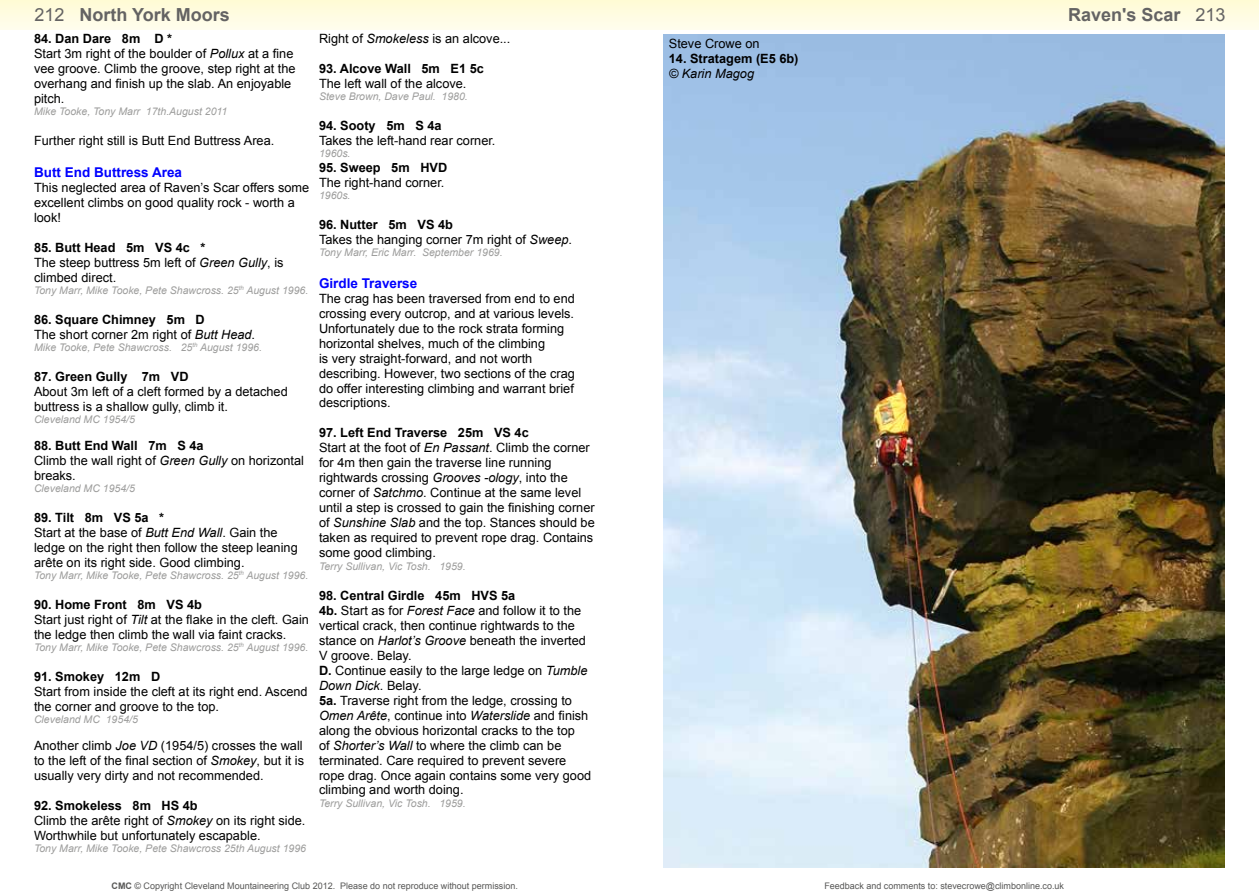
<style>
.page{position:relative;width:1259px;height:893px;background:#fff}
.page>*{position:absolute;margin:0;border:0;box-sizing:border-box;transform-origin:0 0}
.t1{font:700 18px "Arial";color:#646363}
.t2{font:700 13.5px "Arial";color:#00f}
.t3{font:12.75px/15px "Arial";color:#000}
.t4{font:700 12.75px "Arial";color:#000}
.t5{font:italic 12.75px "Arial";color:#000}
.t6{font:italic 10.5px "Arial";color:#9d9d9c}
.t7{font:9px "Arial";color:#575756}
.s1{font-weight:400}
.s2{font-weight:700}
.s3{font-style:italic}
</style>
<div class="page">
<div style="left:630px;top:0;width:629px;height:29px;background:#fffce1"></div>
<div style="left:0;top:0;width:630px;height:29px;background:#fffce1"></div>
<img style="left:663px;top:34px;width:562px;height:833px">
<h1 class="t1" style="left:35px;top:2px;width:197px"><span class="s1">212</span> North York Moors</h1>
<h1 class="t1" style="left:1068px;top:2px;width:159px">Raven's Scar <span class="s1">213</span></h1>
<p class="t3" style="left:34px;top:31px;width:263px"><span class="s2">84. Dan Dare 8m D *<br></span>Start 3m right of the boulder of <span class="s3">Pollux</span> at a fine vee groove. Climb the groove, step right at the overhang and finish up the slab. An enjoyable pitch.</p>
<p class="t6" style="left:34px;top:105px;width:195px">Mike Tooke, Tony Marr 17th.August 2011</p>
<p class="t3" style="left:34px;top:133px;width:242px">Further right still is Butt End Buttress Area.</p>
<p class="t2" style="left:34px;top:163px;width:150px">Butt End Buttress Area</p>
<p class="t3" style="left:34px;top:180px;width:277px">This neglected area of Raven’s Scar offers some excellent climbs on good quality rock - worth a look!</p>
<p class="t3" style="left:34px;top:240px;width:251px"><span class="s2">85. Butt Head 5m VS 4c *<br></span>The steep buttress 5m left of <span class="s3">Green Gully</span>, is climbed direct.</p>
<p class="t6" style="left:34px;top:283px;width:276px">Tony Marr, Mike Tooke, Pete Shawcross. 25<sup>th</sup> August 1996.</p>
<p class="t3" style="left:34px;top:312px;width:223px"><span class="s2">86. Square Chimney 5m D<br></span>The short corner 2m right of <span class="s3">Butt Head</span>.</p>
<p class="t6" style="left:34px;top:340px;width:229px">Mike Tooke, Pete Shawcross. 25<sup>th</sup> August 1996.</p>
<p class="t4" style="left:34px;top:368px;width:156px">87. Green Gully 7m VD</p>
<p class="t3" style="left:34px;top:384px;width:255px">About 3m left of a cleft formed by a detached buttress is a shallow gully, climb it.</p>
<p class="t6" style="left:34px;top:412px;width:102px">Cleveland MC 1954/5</p>
<p class="t3" style="left:34px;top:438px;width:271px"><span class="s2">88. Butt End Wall 7m S 4a<br></span>Climb the wall right of <span class="s3">Green Gully</span> on horizontal breaks.</p>
<p class="t6" style="left:34px;top:481px;width:102px">Cleveland MC 1954/5</p>
<p class="t3" style="left:34px;top:510px;width:265px"><span class="s2">89. Tilt 8m VS 5a *<br></span>Start at the base of <span class="s3">Butt End Wall</span>. Gain the ledge on the right then follow the steep leaning arête on its right side. Good climbing.</p>
<p class="t6" style="left:34px;top:568px;width:276px">Tony Marr, Mike Tooke, Pete Shawcross. 25<sup>th</sup> August 1996.</p>
<p class="t3" style="left:34px;top:597px;width:276px"><span class="s2">90. Home Front 8m VS 4b<br></span>Start just right of <span class="s3">Tilt</span> at the flake in the cleft. Gain the ledge then climb the wall via faint cracks.</p>
<p class="t6" style="left:34px;top:640px;width:276px">Tony Marr, Mike Tooke, Pete Shawcross. 25<sup>th</sup> August 1996.</p>
<p class="t4" style="left:34px;top:668px;width:128px">91. Smokey 12m D</p>
<p class="t3" style="left:34px;top:684px;width:275px">Start from inside the cleft at its right end. Ascend the corner and groove to the top.</p>
<p class="t6" style="left:34px;top:712px;width:105px">Cleveland MC 1954/5</p>
<p class="t3" style="left:34px;top:738px;width:272px;text-align:justify">Another climb <span class="s3">Joe VD</span> (1954/5) crosses the wall to the left of the final section of <span class="s3">Smokey</span>, but it is usually very dirty and not recommended.</p>
<p class="t3" style="left:34px;top:798px;width:273px"><span class="s2">92. Smokeless 8m HS 4b<br></span>Climb the arête right of <span class="s3">Smokey</span> on its right side.<br>Worthwhile but unfortunately escapable.</p>
<p class="t6" style="left:34px;top:841px;width:273px">Tony Marr, Mike Tooke, Pete Shawcross 25th August 1996</p>
<p class="t3" style="left:319px;top:31px;width:193px">Right of <span class="s3">Smokeless</span> is an alcove...</p>
<p class="t4" style="left:319px;top:60px;width:166px">93. Alcove Wall 5m E1 5c</p>
<p class="t3" style="left:319px;top:76px;width:149px">The left wall of the alcove.</p>
<p class="t6" style="left:319px;top:90px;width:150px">Steve Brown, Dave Paul. 1980.</p>
<p class="t4" style="left:319px;top:117px;width:124px">94. Sooty 5m S 4a</p>
<p class="t3" style="left:319px;top:133px;width:178px">Takes the left-hand rear corner.</p>
<p class="t6" style="left:319px;top:147px;width:33px">1960s.</p>
<p class="t4" style="left:319px;top:159px;width:130px">95. Sweep 5m HVD</p>
<p class="t3" style="left:319px;top:175px;width:127px">The right-hand corner.</p>
<p class="t6" style="left:319px;top:189px;width:33px">1960s.</p>
<p class="t3" style="left:319px;top:217px;width:255px"><span class="s2">96. Nutter 5m VS 4b<br></span>Takes the hanging corner 7m right of <span class="s3">Sweep</span>.</p>
<p class="t6" style="left:319px;top:246px;width:185px">Tony Marr, Eric Marr. September 1969.</p>
<p class="t2" style="left:319px;top:274px;width:100px">Girdle Traverse</p>
<p class="t3" style="left:319px;top:291px;width:257px">The crag has been traversed from end to end crossing every outcrop, and at various levels.<br>Unfortunately due to the rock strata forming horizontal shelves, much of the climbing<br>is very straight-forward, and not worth describing. However, two sections of the crag do offer interesting climbing and warrant brief descriptions.</p>
<p class="t3" style="left:319px;top:426px;width:277px"><span class="s2">97. Left End Traverse 25m VS 4c<br></span>Start at the foot of <span class="s3">En Passant</span>. Climb the corner for 4m then gain the traverse line running rightwards crossing <span class="s3">Grooves -ology</span>, into the corner of <span class="s3">Satchmo</span>. Continue at the same level until a step is crossed to gain the finishing corner of <span class="s3">Sunshine Slab</span> and the top. Stances should be taken as required to prevent rope drag. Contains some good climbing.</p>
<p class="t6" style="left:319px;top:559px;width:148px">Terry Sullivan, Vic Tosh. 1959.</p>
<p class="t3" style="left:319px;top:588px;width:274px"><span class="s2">98. Central Girdle 45m HVS 5a<br>4b.</span> Start as for <span class="s3">Forest Face</span> and follow it to the vertical crack, then continue rightwards to the stance on <span class="s3">Harlot’s Groove</span> beneath the inverted V groove. Belay.<br><span class="s2">D.</span> Continue easily to the large ledge on <span class="s3">Tumble Down Dick</span>. Belay.<br><span class="s2">5a.</span> Traverse right from the ledge, crossing to <span class="s3">Omen Arête</span>, continue into <span class="s3">Waterslide</span> and finish along the obvious horizontal cracks to the top<br>of <span class="s3">Shorter’s Wall</span> to where the climb can be terminated. Care required to prevent severe rope drag. Once again contains some very good climbing and worth doing.</p>
<p class="t6" style="left:319px;top:796px;width:148px">Terry Sullivan, Vic Tosh. 1959.</p>
<p class="t3" style="left:669px;top:36px;width:92px">Steve Crowe on</p>
<p class="t4" style="left:669px;top:50px;width:131px">14. Stratagem (E5 6b)</p>
<p class="t5" style="left:669px;top:65px;width:87px">© Karin Magog</p>
<p class="t7" style="left:111px;top:880px;width:408px"><span class="s2">CMC</span> © Copyright Cleveland Mountaineering Club 2012. Please do not reproduce without permission.</p>
<p class="t7" style="left:824px;top:880px;width:241px">Feedback and comments to: stevecrowe@climbonline.co.uk</p>
</div>
